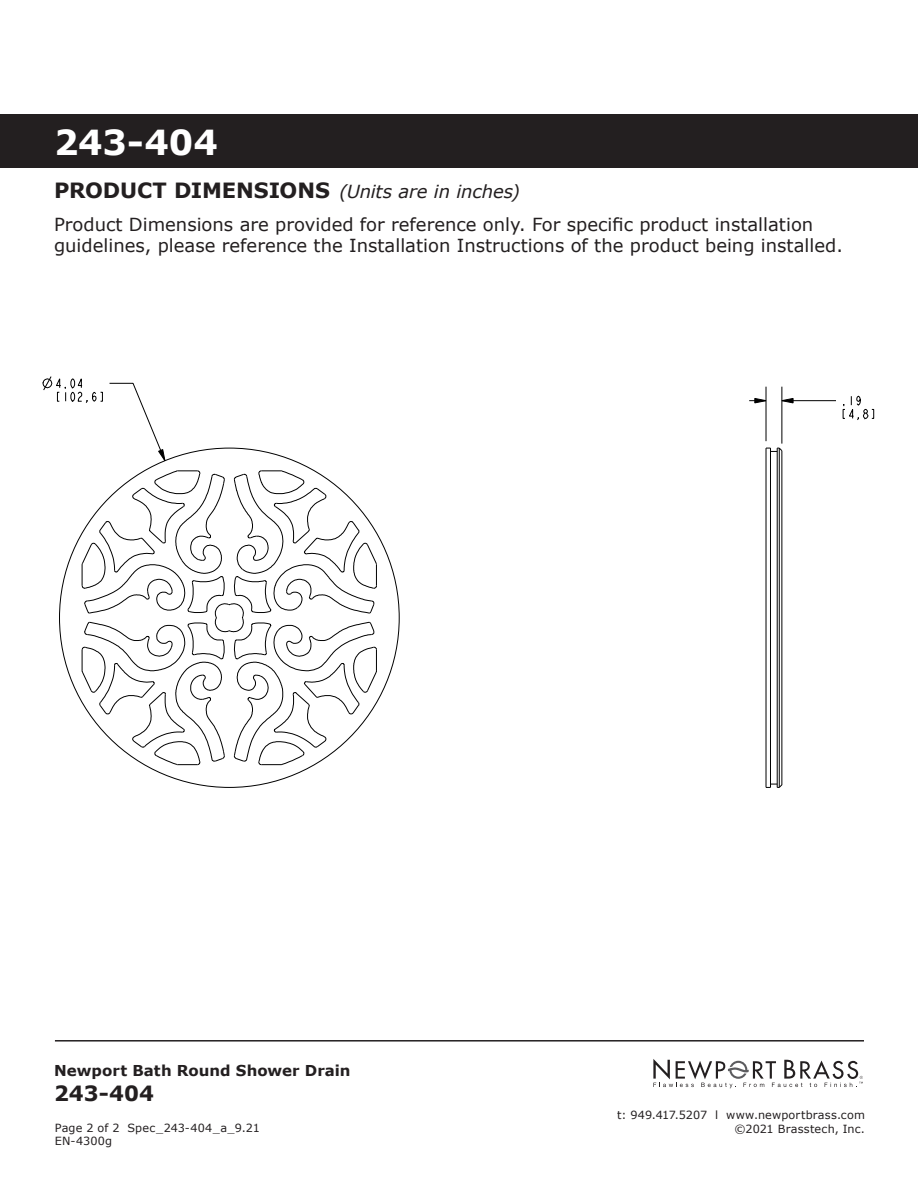
<style>
.page{position:relative;width:918px;height:1188px;background:#fff}
.page>*{position:absolute;margin:0;border:0;box-sizing:border-box;transform-origin:0 0}
.t1{font:700 34.5px "Verdana";letter-spacing:-.005em;color:#fff}
.t2{font:700 21px "Verdana";color:#231f20}
.t3{font:18px/32.5px "Verdana";color:#231f20}
.t4{font:700 15px "Verdana";letter-spacing:.005em;color:#231f20}
.t5{font:11.25px/13.5px "Verdana";letter-spacing:.015em;color:#231f20;text-align:right}
.s1{font-weight:700;font-size:21px}
.s2{font-style:italic}
</style>
<div class="page">
<svg style="left:653px;top:1059px;width:210px;height:29px"></svg>
<hr style="left:55px;top:1040px;width:809px;height:2px;background:#231f20">
<div style="left:0;top:114px;width:918px;height:54px;background:#231f20"></div>
<svg style="left:843px;top:395px;width:31px;height:25px"></svg>
<svg style="left:781px;top:398px;width:13px;height:6px"></svg>
<svg style="left:42px;top:376px;width:61px;height:27px"></svg>
<svg style="left:109px;top:383px;width:52px;height:65px"></svg>
<hr style="left:766px;top:387px;width:1px;height:54px;background:#000">
<hr style="left:782px;top:387px;width:1px;height:57px;background:#000">
<svg style="left:749px;top:398px;width:18px;height:6px"></svg>
<hr style="left:782px;top:400px;width:54px;height:1px;background:#000">
<svg style="left:766px;top:447px;width:17px;height:341px"></svg>
<svg style="left:59px;top:448px;width:341px;height:340px"></svg>
<svg style="left:80px;top:470px;width:297px;height:295px"></svg>
<h1 class="t1" style="left:54px;top:118px;width:165px">243-404</h1>
<p class="t3" style="left:54px;top:176px;width:761px"><span class="s1">PRODUCT DIMENSIONS</span> <span class="s2">(Units are in inches)<br></span>Product Dimensions are provided for reference only. For specific product installation</p>
<p class="t3" style="left:54px;top:230px;width:790px">guidelines, please reference the Installation Instructions of the product being installed.</p>
<p class="t4" style="left:54px;top:1060px;width:298px">Newport Bath Round Shower Drain</p>
<p class="t2" style="left:54px;top:1078px;width:102px">243-404</p>
<p class="t5" style="left:55px;top:1121px;width:207px;text-align:left">Page 2 of 2 Spec_243-404_a_9.21<br>EN-4300g</p>
<p class="t5" style="left:617px;top:1108px;width:249px">t: 949.417.5207 l www.newportbrass.com ©2021 Brasstech, Inc.</p>
</div>
